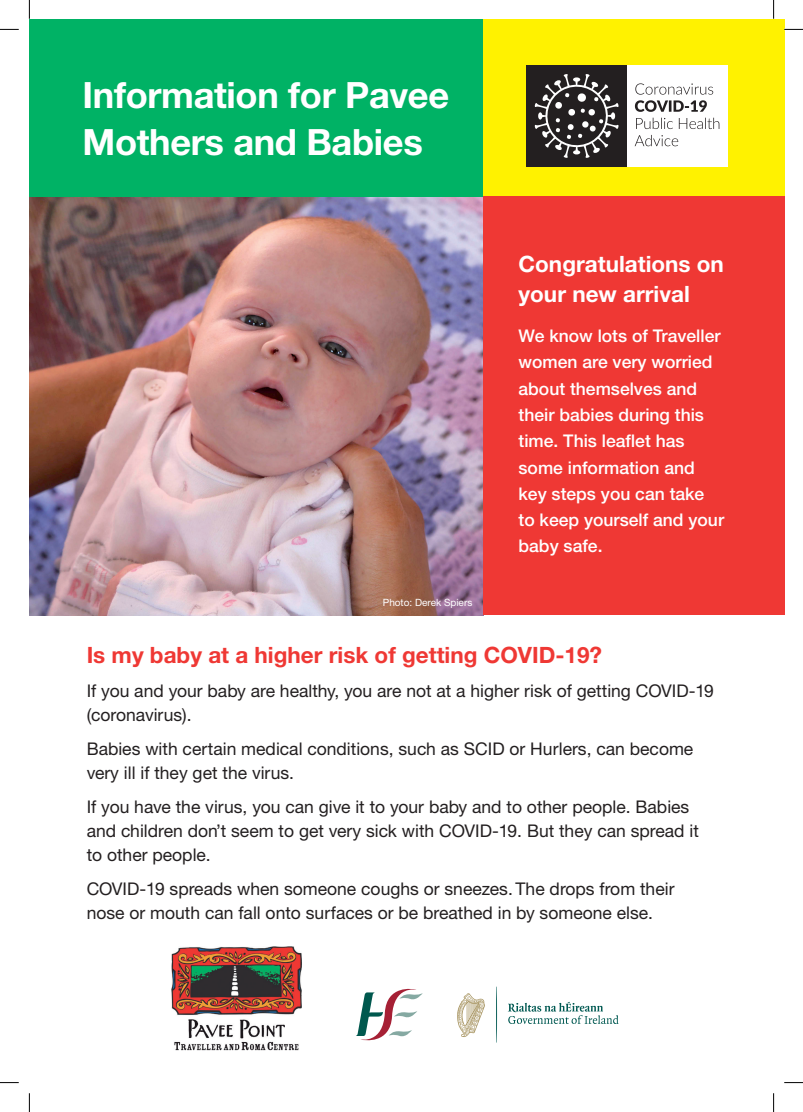
<style>
.page{position:relative;width:803px;height:1112px;background:#fff}
.page>*{position:absolute;margin:0;border:0;box-sizing:border-box;transform-origin:0 0}
.t1{font:700 36.25px/47.5px "Helvetica Neue CE";letter-spacing:-.01em;color:#fff}
.heads_big_16s{font:700 22.5px "Helvetica Neue CE";color:#ef3834}
.t2{font:700 22.5px/30px "Helvetica Neue CE";color:#fff}
.t3{font:17.5px/23.8px "Helvetica Neue CE";color:#231f20}
.t4{font:500 17.5px/26.2px "Helvetica Neue CE";color:#fff}
.t5{font:10px "Helvetica Neue CE";color:#fff}
</style>
<div class="page">
<img style="left:29px;top:197px;width:454px;height:418px">
<div style="left:483px;top:19px;width:301px;height:178px;background:#fff200"></div>
<div style="left:483px;top:197px;width:301px;height:418px;background:#ef3834"></div>
<div style="left:29px;top:19px;width:454px;height:178px;background:#00b265"></div>
<div style="left:627px;top:65px;width:101px;height:101px;background:#fff"></div>
<svg style="left:635px;top:83px;width:84px;height:63px"></svg>
<div style="left:526px;top:65px;width:101px;height:101px;background:#231f20"></div>
<svg style="left:535px;top:74px;width:83px;height:84px"></svg>
<svg style="left:508px;top:1001px;width:110px;height:22px"></svg>
<svg style="left:496px;top:986px;width:1px;height:56px"></svg>
<svg style="left:457px;top:993px;width:28px;height:43px"></svg>
<svg style="left:356px;top:988px;width:67px;height:51px"></svg>
<img style="left:172px;top:946px;width:130px;height:105px">
<svg style="left:0;top:29px;width:19px;height:1px"></svg>
<svg style="left:784px;top:29px;width:19px;height:1px"></svg>
<svg style="left:0;top:1082px;width:19px;height:1px"></svg>
<svg style="left:784px;top:1082px;width:19px;height:1px"></svg>
<svg style="left:29px;top:0;width:1px;height:19px"></svg>
<svg style="left:29px;top:1093px;width:1px;height:18px"></svg>
<svg style="left:773px;top:0;width:1px;height:19px"></svg>
<svg style="left:773px;top:1093px;width:1px;height:18px"></svg>
<p class="t1" style="left:83px;top:71px;width:368px">Information for Pavee<br>Mothers and Babies</p>
<p class="t5" style="left:383px;top:596px;width:91px">Photo: Derek Spiers</p>
<p class="t2" style="left:518px;top:249px;width:207px">Congratulations on your new arrival</p>
<p class="t4" style="left:518px;top:323px;width:207px">We know lots of Traveller women are very worried about themselves and their babies during this time. This leaflet has some information and key steps you can take to keep yourself and your baby safe.</p>
<p class="heads_big_16s" style="left:87px;top:640px;width:517px">Is my baby at a higher risk of getting COVID-19?</p>
<p class="t3" style="left:87px;top:679px;width:629px">If you and your baby are healthy, you are not at a higher risk of getting COVID-19 (coronavirus).</p>
<p class="t3" style="left:87px;top:737px;width:608px">Babies with certain medical conditions, such as SCID or Hurlers, can become very ill if they get the virus.</p>
<p class="t3" style="left:87px;top:795px;width:614px">If you have the virus, you can give it to your baby and to other people. Babies and children don’t seem to get very sick with COVID-19. But they can spread it to other people.</p>
<p class="t3" style="left:87px;top:877px;width:589px">COVID-19 spreads when someone coughs or sneezes. The drops from their nose or mouth can fall onto surfaces or be breathed in by someone else.</p>
</div>
